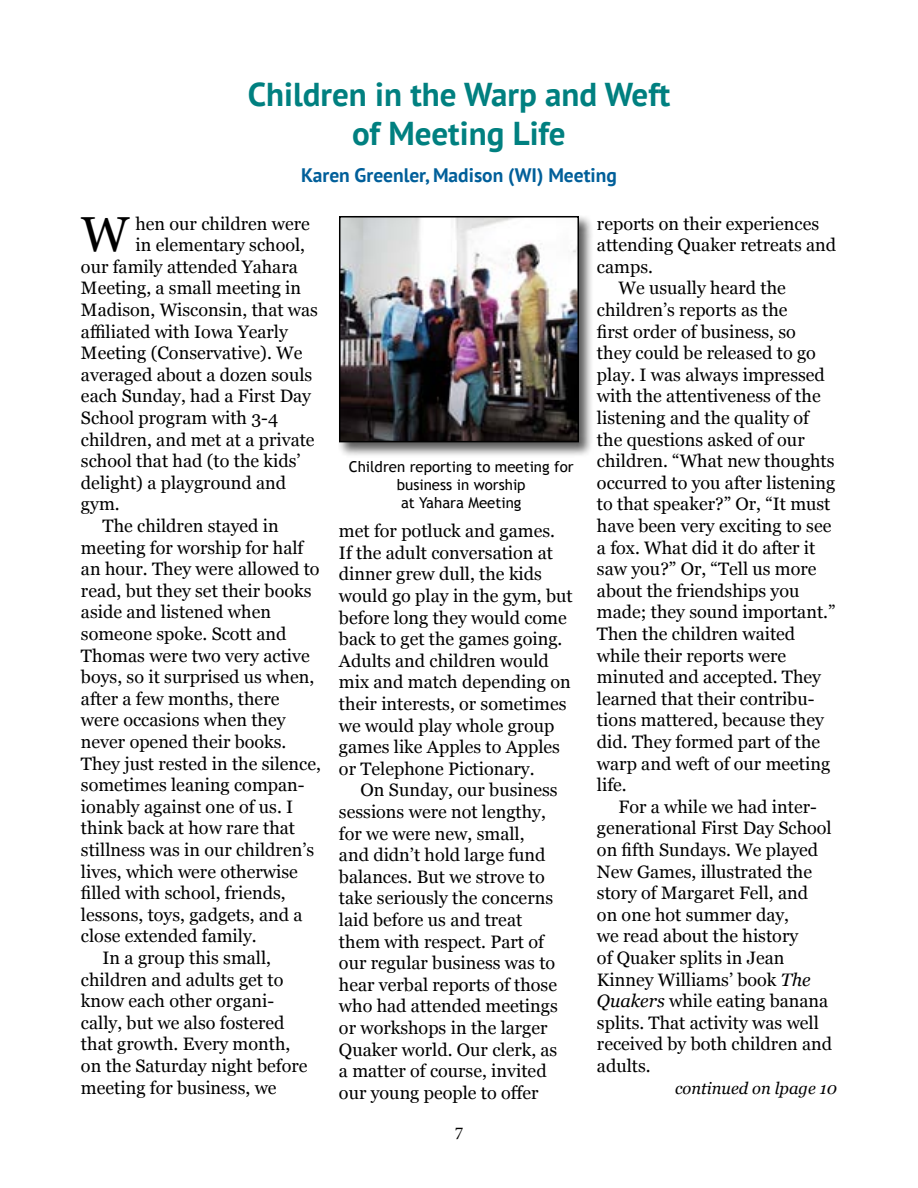
<style>
.page{position:relative;width:918px;height:1188px;background:#fff}
.page>*{position:absolute;margin:0;border:0;box-sizing:border-box;transform-origin:0 0}
.t1{font:49.2px "Georgia";color:#000}
.t2{font:700 33px/39.6px "PT Sans";color:#008080;text-align:center}
.t3{font:700 19.5px "PT Sans";color:#005f9a}
.t4{font:18px/21.6px "Georgia";color:#000}
.t5{font:18px "Minion Pro";color:#000}
.t6{font:italic 16.5px "Georgia";color:#000}
.t7{font:15px/18px "Trebuchet MS";color:#000;text-align:center}
.s1{font-style:italic}
</style>
<div class="page">
<div style="left:338px;top:215px;width:256px;height:243px;background:#000;opacity:.65"></div>
<img style="left:342px;top:219px;width:234px;height:220px">
<div style="left:339px;top:216px;width:240px;height:226px;border:2px solid #000"></div>
<h2 class="t2" style="left:248px;top:74px;width:424px">Children in the Warp and Weft of Meeting Life</h2>
<p class="t3" style="left:301px;top:162px;width:317px">Karen Greenler, Madison (WI) Meeting</p>
<h1 class="t1" style="left:81px;top:198px;width:49px">W</h1>
<p class="t4" style="left:135px;top:212px;width:176px">hen our children were</p>
<p class="t4" style="left:135px;top:233px;width:171px">in elementary school,</p>
<p class="t4" style="left:81px;top:255px;width:218px">our family attended Yahara</p>
<p class="t4" style="left:81px;top:277px;width:222px">Meeting, a small meeting in</p>
<p class="t4" style="left:81px;top:298px;width:239px">Madison, Wisconsin, that was</p>
<p class="t4" style="left:81px;top:320px;width:208px">affiliated with Iowa Yearly</p>
<p class="t4" style="left:81px;top:341px;width:223px">Meeting (Conservative). We</p>
<p class="t4" style="left:81px;top:363px;width:233px">averaged about a dozen souls</p>
<p class="t4" style="left:81px;top:385px;width:232px">each Sunday, had a First Day</p>
<p class="t4" style="left:81px;top:406px;width:199px">School program with 3-4</p>
<p class="t4" style="left:81px;top:428px;width:235px">children, and met at a private</p>
<p class="t4" style="left:81px;top:449px;width:221px">school that had (to the kids’</p>
<p class="t4" style="left:81px;top:471px;width:207px">delight) a playground and</p>
<p class="t4" style="left:81px;top:493px;width:40px">gym.</p>
<p class="t4" style="left:103px;top:514px;width:178px">The children stayed in</p>
<p class="t4" style="left:81px;top:536px;width:224px">meeting for worship for half</p>
<p class="t4" style="left:81px;top:557px;width:240px">an hour. They were allowed to</p>
<p class="t4" style="left:81px;top:579px;width:232px">read, but they set their books</p>
<p class="t4" style="left:81px;top:601px;width:192px">aside and listened when</p>
<p class="t4" style="left:81px;top:622px;width:207px">someone spoke. Scott and</p>
<p class="t4" style="left:81px;top:644px;width:230px">Thomas were two very active</p>
<p class="t4" style="left:81px;top:665px;width:235px">boys, so it surprised us when,</p>
<p class="t4" style="left:81px;top:687px;width:200px">after a few months, there</p>
<p class="t4" style="left:81px;top:709px;width:206px">were occasions when they</p>
<p class="t4" style="left:81px;top:730px;width:207px">never opened their books.</p>
<p class="t4" style="left:81px;top:752px;width:241px">They just rested in the silence,</p>
<p class="t4" style="left:81px;top:773px;width:225px">sometimes leaning compan-</p>
<p class="t4" style="left:81px;top:795px;width:214px">ionably against one of us. I</p>
<p class="t4" style="left:81px;top:817px;width:216px">think back at how rare that</p>
<p class="t4" style="left:81px;top:838px;width:235px">stillness was in our children’s</p>
<p class="t4" style="left:81px;top:860px;width:218px">lives, which were otherwise</p>
<p class="t4" style="left:81px;top:881px;width:206px">filled with school, friends,</p>
<p class="t4" style="left:81px;top:903px;width:223px">lessons, toys, gadgets, and a</p>
<p class="t4" style="left:81px;top:925px;width:177px">close extended family.</p>
<p class="t4" style="left:103px;top:946px;width:170px">In a group this small,</p>
<p class="t4" style="left:81px;top:968px;width:204px">children and adults get to</p>
<p class="t4" style="left:81px;top:989px;width:195px">know each other organi-</p>
<p class="t4" style="left:81px;top:1011px;width:205px">cally, but we also fostered</p>
<p class="t4" style="left:81px;top:1033px;width:211px">that growth. Every month,</p>
<p class="t4" style="left:81px;top:1054px;width:228px">on the Saturday night before</p>
<p class="t4" style="left:81px;top:1076px;width:197px">meeting for business, we</p>
<p class="t7" style="left:349px;top:457px;width:226px">Children reporting to meeting for business in worship<br>at Yahara Meeting</p>
<p class="t4" style="left:339px;top:519px;width:235px">met for potluck and games.<br>If the adult conversation at dinner grew dull, the kids would go play in the gym, but before long they would come back to get the games going.<br>Adults and children would mix and match depending on their interests, or sometimes we would play whole group games like Apples to Apples or Telephone Pictionary.</p>
<p class="t4" style="left:339px;top:779px;width:220px;text-indent:22px">On Sunday, our business sessions were not lengthy, for we were new, small, and didn’t hold large fund balances. But we strove to take seriously the concerns laid before us and treat them with respect. Part of our regular business was to hear verbal reports of those who had attended meetings or workshops in the larger<br>Quaker world. Our clerk, as a matter of course, invited our young people to offer</p>
<p class="t5" style="left:455px;top:1122px;width:10px">7</p>
<p class="t4" style="left:597px;top:212px;width:224px">reports on their experiences</p>
<p class="t4" style="left:597px;top:233px;width:241px">attending Quaker retreats and</p>
<p class="t4" style="left:597px;top:255px;width:58px">camps.</p>
<p class="t4" style="left:619px;top:277px;width:169px">We usually heard the</p>
<p class="t4" style="left:597px;top:298px;width:192px">children’s reports as the</p>
<p class="t4" style="left:597px;top:320px;width:200px">first order of business, so</p>
<p class="t4" style="left:597px;top:341px;width:220px">they could be released to go</p>
<p class="t4" style="left:597px;top:363px;width:229px">play. I was always impressed</p>
<p class="t4" style="left:597px;top:385px;width:225px">with the attentiveness of the</p>
<p class="t4" style="left:597px;top:406px;width:214px">listening and the quality of</p>
<p class="t4" style="left:597px;top:428px;width:209px">the questions asked of our</p>
<p class="t4" style="left:597px;top:449px;width:239px">children. “What new thoughts</p>
<p class="t4" style="left:597px;top:471px;width:240px">occurred to you after listening</p>
<p class="t4" style="left:597px;top:493px;width:235px">to that speaker?” Or, “It must</p>
<p class="t4" style="left:597px;top:514px;width:236px">have been very exciting to see</p>
<p class="t4" style="left:597px;top:536px;width:220px">a fox. What did it do after it</p>
<p class="t4" style="left:597px;top:557px;width:221px">saw you?” Or, “Tell us more</p>
<p class="t4" style="left:597px;top:579px;width:204px">about the friendships you</p>
<p class="t4" style="left:597px;top:601px;width:240px">made; they sound important.”</p>
<p class="t4" style="left:597px;top:622px;width:200px">Then the children waited</p>
<p class="t4" style="left:597px;top:644px;width:191px">while their reports were</p>
<p class="t4" style="left:597px;top:665px;width:226px">minuted and accepted. They</p>
<p class="t4" style="left:597px;top:687px;width:219px">learned that their contribu-</p>
<p class="t4" style="left:597px;top:709px;width:228px">tions mattered, because they</p>
<p class="t4" style="left:597px;top:730px;width:225px">did. They formed part of the</p>
<p class="t4" style="left:597px;top:752px;width:235px">warp and weft of our meeting</p>
<p class="t4" style="left:597px;top:773px;width:31px">life.</p>
<p class="t4" style="left:619px;top:795px;width:200px">For a while we had inter-</p>
<p class="t4" style="left:597px;top:817px;width:236px">generational First Day School</p>
<p class="t4" style="left:597px;top:838px;width:223px">on fifth Sundays. We played</p>
<p class="t4" style="left:597px;top:860px;width:217px">New Games, illustrated the</p>
<p class="t4" style="left:597px;top:881px;width:213px">story of Margaret Fell, and</p>
<p class="t4" style="left:597px;top:903px;width:194px">on one hot summer day,</p>
<p class="t4" style="left:597px;top:925px;width:203px">we read about the history</p>
<p class="t4" style="left:597px;top:946px;width:189px">of Quaker splits in Jean</p>
<p class="t4" style="left:597px;top:968px;width:215px">Kinney Williams’ book <span class="s1">The</span></p>
<p class="t4" style="left:597px;top:989px;width:233px"><span class="s1">Quakers</span> while eating banana</p>
<p class="t4" style="left:597px;top:1011px;width:223px">splits. That activity was well</p>
<p class="t4" style="left:597px;top:1033px;width:237px">received by both children and</p>
<p class="t4" style="left:597px;top:1054px;width:55px">adults.</p>
<p class="t6" style="left:675px;top:1076px;width:163px">continued on lpage 10</p>
</div>
